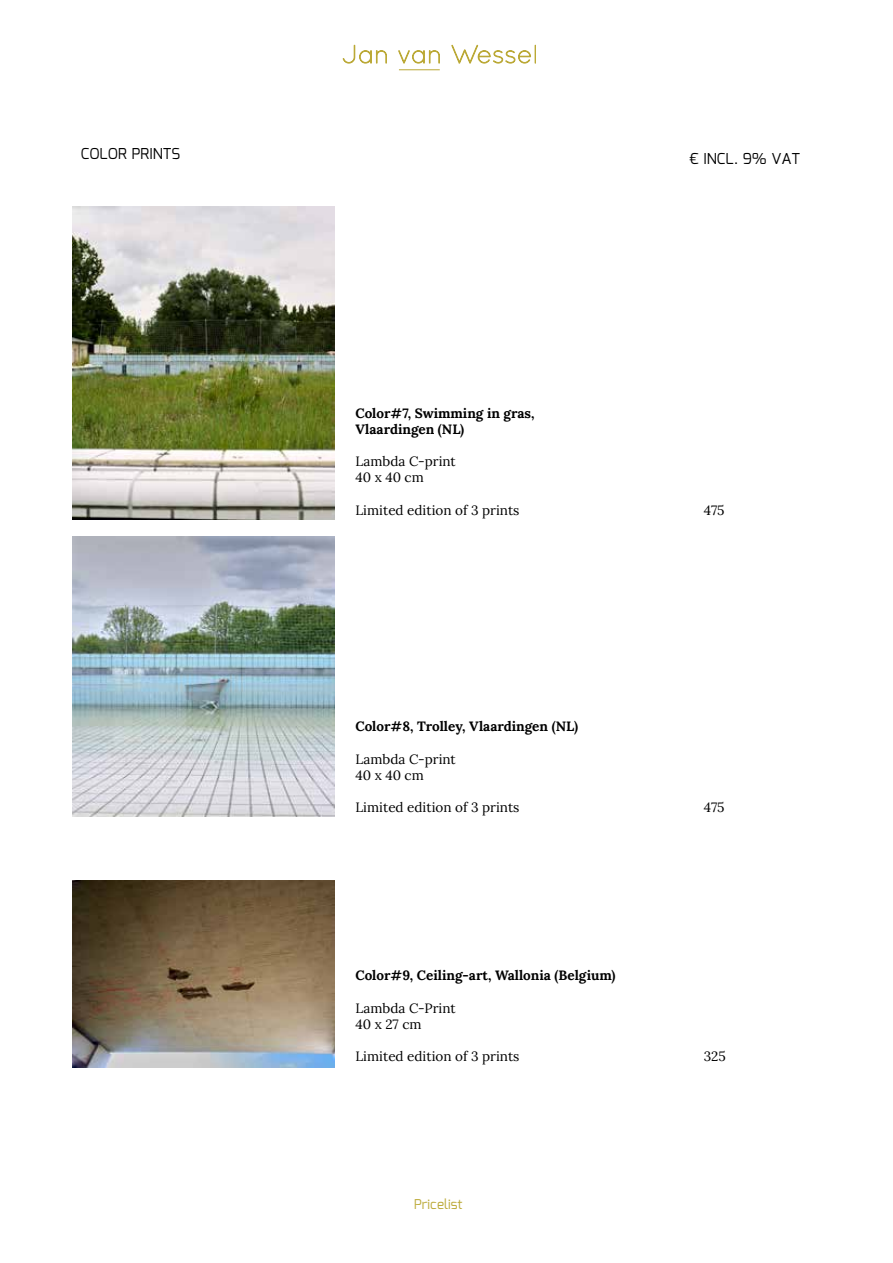
<style>
.page{position:relative;width:893px;height:1263px;background:#fff}
.page>*{position:absolute;margin:0;border:0;box-sizing:border-box;transform-origin:0 0}
.t1{font:15px "Mina";color:#000}
.t2{font:13.5px/16.2px "Lora";color:#000}
.t3{font:700 13.5px/16.2px "Lora";color:#000}
.t4{font:13.5px "Mina";color:#bba936}
</style>
<div class="page">
<svg style="left:343px;top:45px;width:44px;height:18px"></svg>
<svg style="left:398px;top:50px;width:42px;height:14px"></svg>
<svg style="left:452px;top:45px;width:84px;height:19px"></svg>
<hr style="left:399px;top:69px;width:41px;height:1px;background:#bba937">
<img style="left:72px;top:206px;width:262px;height:313px">
<img style="left:72px;top:536px;width:262px;height:281px">
<img style="left:72px;top:881px;width:262px;height:186px">
<p class="t1" style="left:81px;top:145px;width:101px">COLOR PRINTS</p>
<p class="t1" style="left:689px;top:150px;width:112px">€ INCL. 9% VAT</p>
<p class="t3" style="left:355px;top:404px;width:181px">Color#7, Swimming in gras,<br>Vlaardingen (NL)</p>
<p class="t2" style="left:355px;top:453px;width:102px">Lambda C-print<br>40 x 40 cm</p>
<p class="t2" style="left:355px;top:502px;width:166px">Limited edition of 3 prints</p>
<p class="t2" style="left:704px;top:502px;width:22px">475</p>
<p class="t3" style="left:355px;top:718px;width:224px">Color#8, Trolley, Vlaardingen (NL)</p>
<p class="t2" style="left:355px;top:751px;width:102px">Lambda C-print<br>40 x 40 cm</p>
<p class="t2" style="left:355px;top:799px;width:166px">Limited edition of 3 prints</p>
<p class="t2" style="left:704px;top:799px;width:22px">475</p>
<p class="t3" style="left:355px;top:967px;width:262px">Color#9, Ceiling-art, Wallonia (Belgium)</p>
<p class="t2" style="left:355px;top:1000px;width:102px">Lambda C-Print<br>40 x 27 cm</p>
<p class="t2" style="left:355px;top:1048px;width:166px">Limited edition of 3 prints</p>
<p class="t2" style="left:704px;top:1048px;width:24px">325</p>
<p class="t4" style="left:414px;top:1197px;width:50px">Pricelist</p>
</div>
